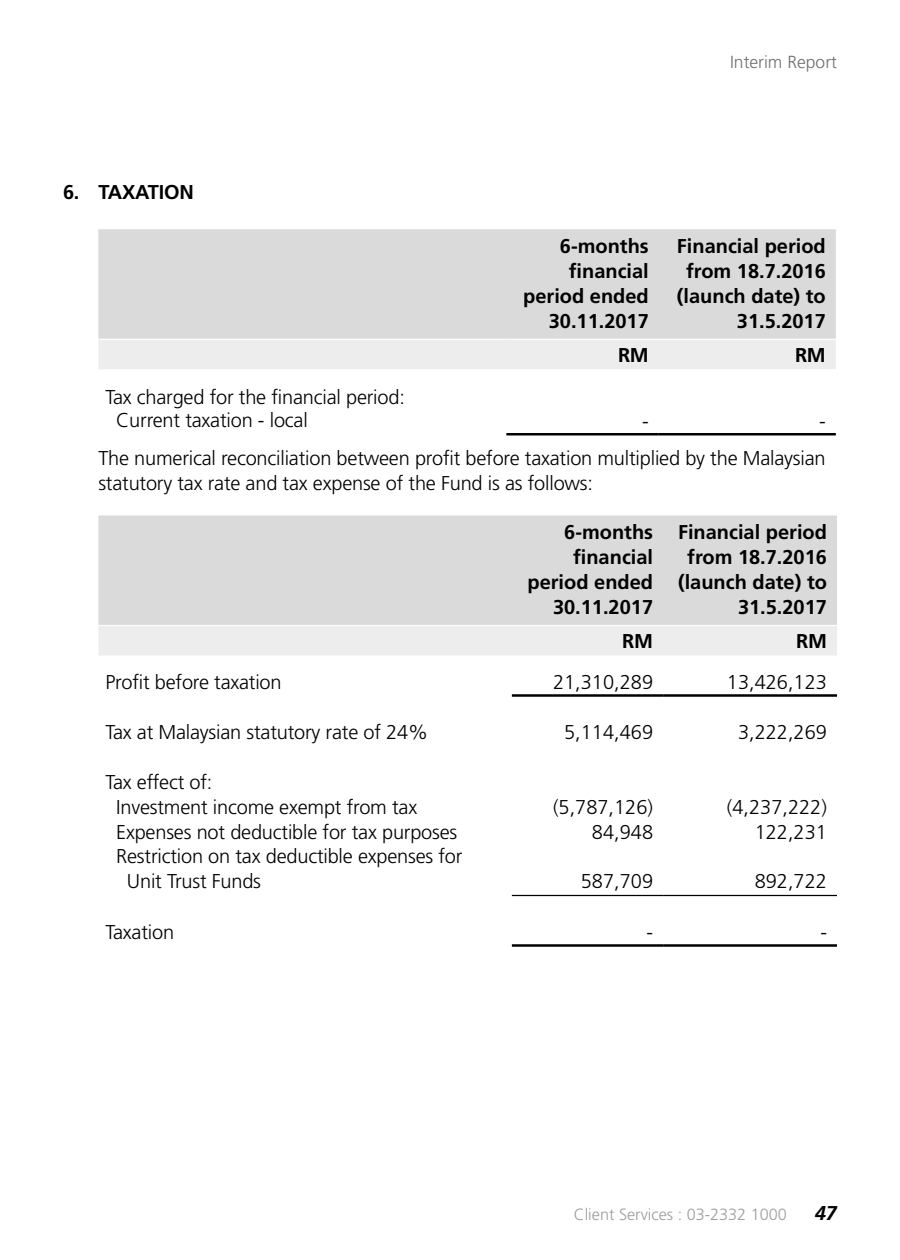
<style>
.page{position:relative;width:900px;height:1260px;background:#fff}
.page>*{position:absolute;margin:0;border:0;box-sizing:border-box;transform-origin:0 0}
.t1{font:300 20px/25px "Frutiger";letter-spacing:-.01em;color:#000}
.t2{font:700 20px/25px "Frutiger";color:#000;text-align:right}
.t3{font:italic 700 20px "Frutiger";color:#000}
.t4{font:300 17.5px "Frutiger";color:#706f6f}
.t5{font:300 16.25px "Frutiger";color:#9d9d9c}
</style>
<div class="page">
<div style="left:98px;top:229px;width:738px;height:110px;background:#dadada"></div>
<div style="left:98px;top:340px;width:738px;height:29px;background:#ededed"></div>
<hr style="left:506px;top:433px;width:153px;height:3px;background:#000">
<hr style="left:659px;top:433px;width:177px;height:3px;background:#000">
<div style="left:98px;top:516px;width:739px;height:109px;background:#dadada"></div>
<div style="left:98px;top:626px;width:739px;height:29px;background:#ededed"></div>
<hr style="left:512px;top:694px;width:151px;height:3px;background:#000">
<hr style="left:663px;top:694px;width:174px;height:3px;background:#000">
<hr style="left:512px;top:895px;width:151px;height:1px;background:#000">
<hr style="left:663px;top:895px;width:174px;height:1px;background:#000">
<hr style="left:512px;top:944px;width:151px;height:3px;background:#000">
<hr style="left:663px;top:944px;width:174px;height:3px;background:#000">
<p class="t2" style="left:63px;top:180px;width:132px">6. TAXATION</p>
<p class="t4" style="left:730px;top:52px;width:108px">Interim Report</p>
<p class="t2" style="left:523px;top:233px;width:127px">6-months financial period ended<br>30.11.2017</p>
<p class="t2" style="left:677px;top:233px;width:150px">Financial period from 18.7.2016 (launch date) to<br>31.5.2017</p>
<p class="t2" style="left:618px;top:342px;width:32px">RM</p>
<p class="t2" style="left:795px;top:342px;width:32px">RM</p>
<p class="t1" style="left:116px;top:386px;width:290px;line-height:22.5px;text-indent:-11px">Tax charged for the financial period:<br>Current taxation - local</p>
<p class="t1" style="left:98px;top:402px;width:729px;line-height:37.5px;text-align:right">-<br>The numerical reconciliation between profit before taxation multiplied by the Malaysian</p>
<p class="t1" style="left:98px;top:471px;width:496px">statutory tax rate and tax expense of the Fund is as follows:</p>
<p class="t2" style="left:528px;top:520px;width:127px">6-months financial period ended<br>30.11.2017</p>
<p class="t2" style="left:678px;top:520px;width:150px">Financial period from 18.7.2016 (launch date) to<br>31.5.2017</p>
<p class="t2" style="left:622px;top:628px;width:32px">RM</p>
<p class="t2" style="left:796px;top:628px;width:32px">RM</p>
<p class="t1" style="left:106px;top:670px;width:178px">Profit before taxation</p>
<p class="t1" style="left:553px;top:670px;width:102px">21,310,289</p>
<p class="t1" style="left:727px;top:670px;width:102px">13,426,123</p>
<p class="t1" style="left:106px;top:720px;width:324px">Tax at Malaysian statutory rate of 24%</p>
<p class="t1" style="left:564px;top:720px;width:90px">5,114,469</p>
<p class="t1" style="left:738px;top:720px;width:90px">3,222,269</p>
<p class="t1" style="left:116px;top:770px;width:302px;text-indent:-11px">Tax effect of:<br>Investment income exempt from tax</p>
<p class="t1" style="left:642px;top:409px;width:8px">-</p>
<p class="t1" style="left:553px;top:795px;width:102px">(5,787,126)</p>
<p class="t1" style="left:727px;top:795px;width:102px">(4,237,222)</p>
<p class="t1" style="left:116px;top:820px;width:343px">Expenses not deductible for tax purposes</p>
<p class="t1" style="left:592px;top:820px;width:63px">84,948</p>
<p class="t1" style="left:755px;top:820px;width:74px">122,231</p>
<p class="t1" style="left:127px;top:844px;width:337px;text-indent:-11px">Restriction on tax deductible expenses for<br>Unit Trust Funds</p>
<p class="t1" style="left:581px;top:869px;width:74px">587,709</p>
<p class="t1" style="left:755px;top:869px;width:74px">892,722</p>
<p class="t1" style="left:106px;top:920px;width:70px">Taxation</p>
<p class="t1" style="left:646px;top:920px;width:8px">-</p>
<p class="t1" style="left:820px;top:920px;width:8px">-</p>
<p class="t5" style="left:574px;top:1205px;width:215px">Client Services : 03-2332 1000</p>
<p class="t3" style="left:815px;top:1201px;width:24px">47</p>
</div>
